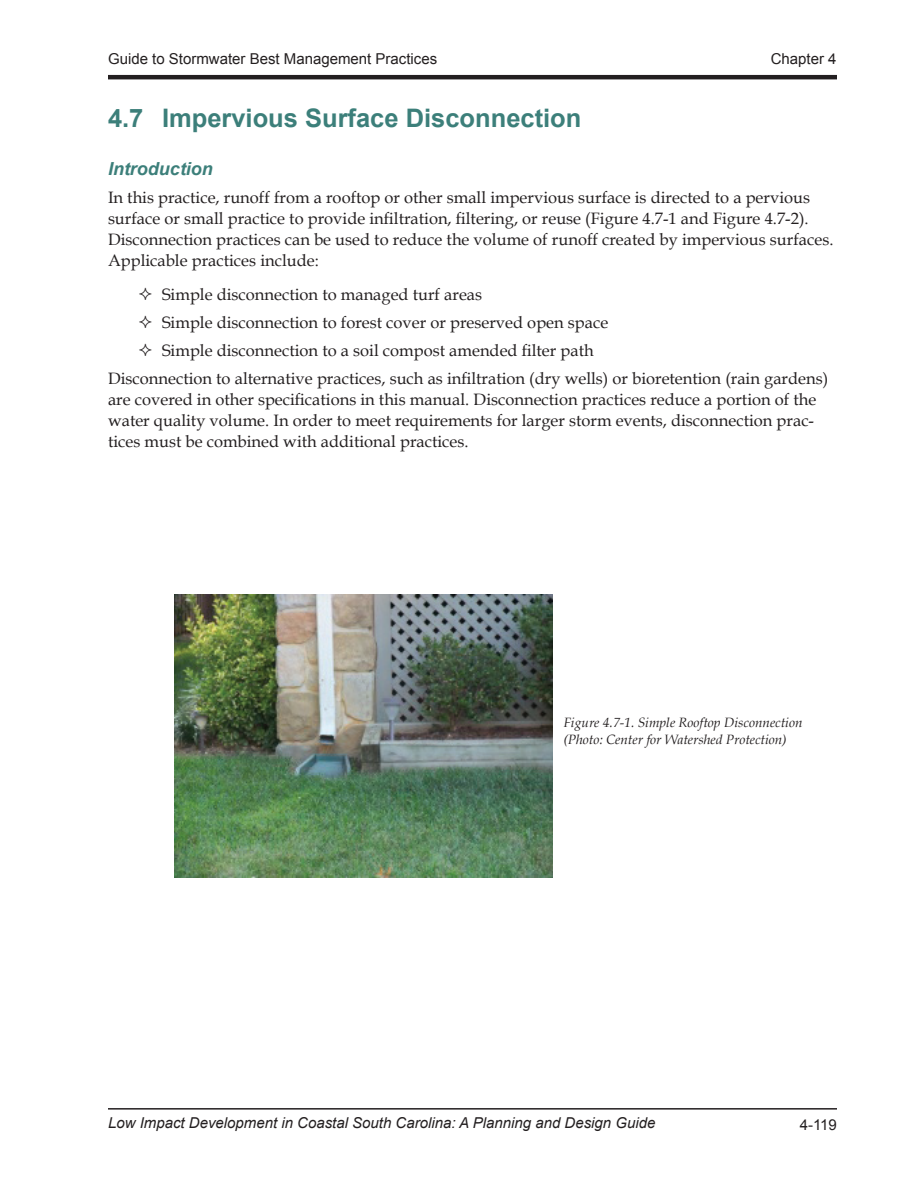
<style>
.page{position:relative;width:918px;height:1188px;background:#fff}
.page>*{position:absolute;margin:0;border:0;box-sizing:border-box;transform-origin:0 0}
._1st_header{font:700 25.5px "Arial";color:#3c7f7a}
._2nd_header{font:italic 700 18px "Arial";color:#3c7f7a}
.body_paragraph{font:16.5px/21px "Book Antiqua";color:#231f20}
.t1{font:italic 15px "Arial";color:#231f20}
.Master_Pages_footers{font:15px "Arial";color:#231f20}
.body_figure_captions{font:italic 13.5px/16.2px "Book Antiqua";color:#231f20}
</style>
<div class="page">
<hr style="left:108px;top:75px;width:729px;height:4px;background:#231f20">
<hr style="left:108px;top:1108px;width:729px;height:2px;background:#231f20">
<img style="left:175px;top:594px;width:378px;height:284px">
<p class="Master_Pages_footers" style="left:108px;top:49px;width:331px">Guide to Stormwater Best Management Practices</p>
<p class="Master_Pages_footers" style="left:771px;top:49px;width:67px">Chapter 4</p>
<p class="_1st_header" style="left:108px;top:101px;width:475px">4.7 Impervious Surface Disconnection</p>
<p class="_2nd_header" style="left:108px;top:157px;width:106px">Introduction</p>
<p class="body_paragraph" style="left:108px;top:186px;width:727px">In this practice, runoff from a rooftop or other small impervious surface is directed to a pervious surface or small practice to provide infiltration, filtering, or reuse (Figure 4.7-1 and Figure 4.7-2).<br>Disconnection practices can be used to reduce the volume of runoff created by impervious surfaces.<br>Applicable practices include:</p>
<p class="body_paragraph" style="left:162px;top:284px;width:322px">Simple disconnection to managed turf areas</p>
<p class="body_paragraph" style="left:162px;top:312px;width:448px">Simple disconnection to forest cover or preserved open space</p>
<p class="body_paragraph" style="left:162px;top:339px;width:433px">Simple disconnection to a soil compost amended filter path</p>
<p class="body_paragraph" style="left:108px;top:367px;width:722px">Disconnection to alternative practices, such as infiltration (dry wells) or bioretention (rain gardens) are covered in other specifications in this manual. Disconnection practices reduce a portion of the water quality volume. In order to meet requirements for larger storm events, disconnection prac&shy;tices must be combined with additional practices.</p>
<p class="body_figure_captions" style="left:563px;top:714px;width:241px">Figure 4.7-1. Simple Rooftop Disconnection (Photo: Center for Watershed Protection)</p>
<p class="t1" style="left:108px;top:1114px;width:549px">Low Impact Development in Coastal South Carolina: A Planning and Design Guide</p>
<p class="Master_Pages_footers" style="left:800px;top:1114px;width:39px">4-119</p>
</div>
